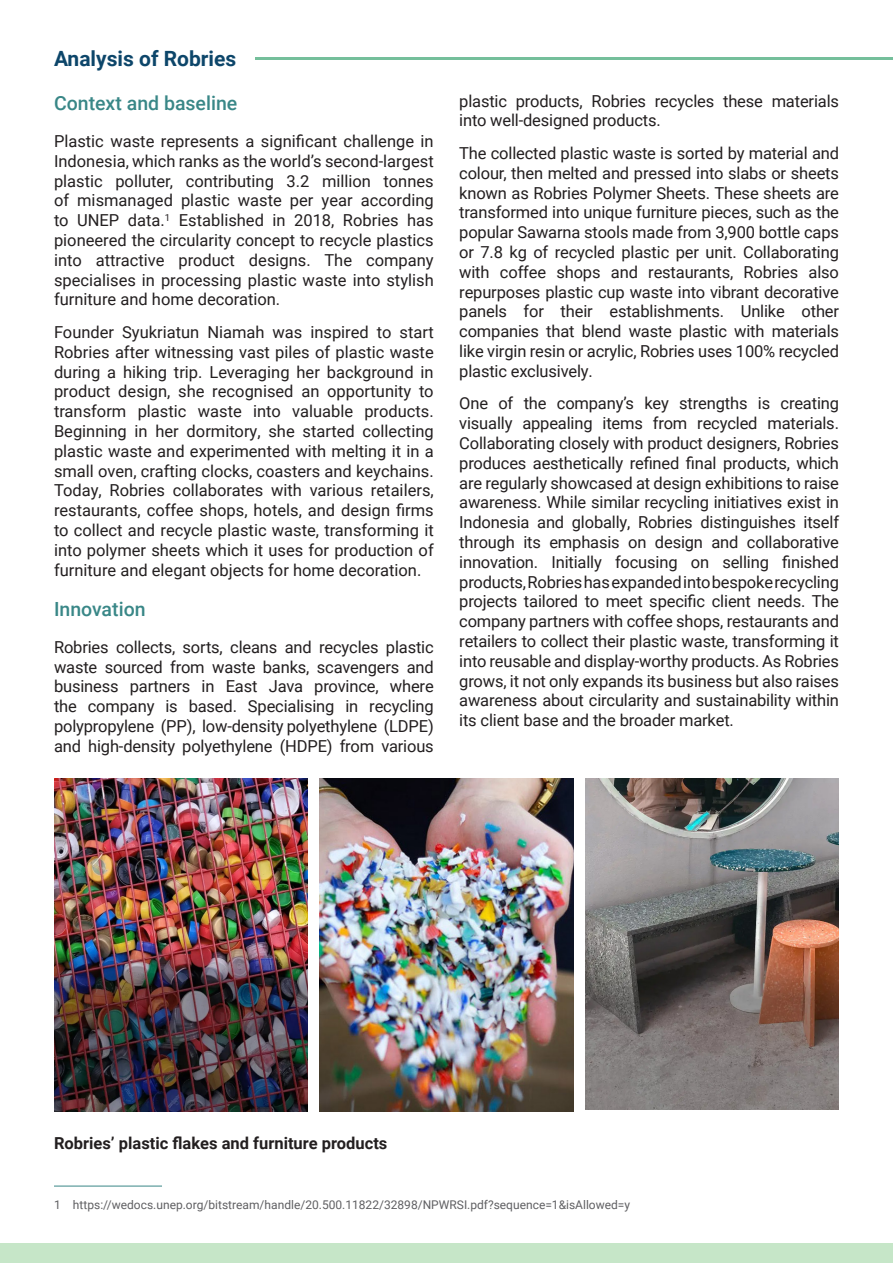
<style>
.page{position:relative;width:893px;height:1263px;background:#fff}
.page>*{position:absolute;margin:0;border:0;box-sizing:border-box;transform-origin:0 0}
.heading{font:700 21px "Roboto";color:#0d466a}
.heading_2{font:500 19.5px "Roboto";color:#398787}
.body{font:500 19.5px "Roboto";color:#398787}
.body-2{font:16.5px/19.8px "Roboto";letter-spacing:-.01em;color:#231f20;text-align:justify}
.body-3{font:700 16.5px "Roboto";color:#231f20}
.footnote{font:12px "Roboto";color:#5f5f62}
</style>
<div class="page">
<div style="left:0;top:1244px;width:893px;height:19px;background:#c6e6c8"></div>
<hr style="left:54px;top:1186px;width:108px;height:1px;background:#398787">
<hr style="left:256px;top:57px;width:637px;height:3px;background:#75bf9b">
<img style="left:320px;top:778px;width:253px;height:333px">
<img style="left:585px;top:778px;width:254px;height:331px">
<img style="left:54px;top:778px;width:254px;height:333px">
<p class="heading" style="left:54px;top:43px;width:184px">Analysis of Robries</p>
<p class="heading_2" style="left:54px;top:90px;width:185px">Context and baseline</p>
<p class="body-2" style="left:54px;top:131px;width:381px">Plastic waste represents a significant challenge in Indonesia, which ranks as the world’s second-largest plastic polluter, contributing 3.2 million tonnes of mismanaged plastic waste per year according to UNEP data.<sup>1</sup> Established in 2018, Robries has pioneered the circularity concept to recycle plastics into attractive product designs. The company specialises in processing plastic waste into stylish furniture and home decoration.</p>
<p class="body-2" style="left:54px;top:322px;width:381px">Founder Syukriatun Niamah was inspired to start Robries after witnessing vast piles of plastic waste during a hiking trip. Leveraging her background in product design, she recognised an opportunity to transform plastic waste into valuable products.<br>Beginning in her dormitory, she started collecting plastic waste and experimented with melting it in a small oven, crafting clocks, coasters and keychains.<br>Today, Robries collaborates with various retailers, restaurants, coffee shops, hotels, and design firms to collect and recycle plastic waste, transforming it into polymer sheets which it uses for production of furniture and elegant objects for home decoration.</p>
<p class="body" style="left:54px;top:595px;width:93px">Innovation</p>
<p class="body-2" style="left:54px;top:636px;width:381px">Robries collects, sorts, cleans and recycles plastic waste sourced from waste banks, scavengers and business partners in East Java province, where the company is based. Specialising in recycling polypropylene (PP), low-density polyethylene (LDPE) and high-density polyethylene (HDPE) from various</p>
<p class="body-2" style="left:459px;top:90px;width:381px">plastic products, Robries recycles these materials into well-designed products.</p>
<p class="body-2" style="left:459px;top:143px;width:381px">The collected plastic waste is sorted by material and colour, then melted and pressed into slabs or sheets known as Robries Polymer Sheets. These sheets are transformed into unique furniture pieces, such as the popular Sawarna stools made from 3,900 bottle caps or 7.8 kg of recycled plastic per unit. Collaborating with coffee shops and restaurants, Robries also repurposes plastic cup waste into vibrant decorative panels for their establishments. Unlike other companies that blend waste plastic with materials like virgin resin or acrylic, Robries uses 100% recycled plastic exclusively.</p>
<p class="body-2" style="left:459px;top:393px;width:381px">One of the company’s key strengths is creating visually appealing items from recycled materials.<br>Collaborating closely with product designers, Robries produces aesthetically refined final products, which are regularly showcased at design exhibitions to raise awareness. While similar recycling initiatives exist in Indonesia and globally, Robries distinguishes itself through its emphasis on design and collaborative innovation. Initially focusing on selling finished products, Robries has expanded into bespoke recycling projects tailored to meet specific client needs. The company partners with coffee shops, restaurants and retailers to collect their plastic waste, transforming it into reusable and display-worthy products. As Robries grows, it not only expands its business but also raises awareness about circularity and sustainability within its client base and the broader market.</p>
<p class="body-3" style="left:54px;top:1131px;width:335px">Robries’ plastic flakes and furniture products</p>
<p class="footnote" style="left:54px;top:1196px;width:578px">1 https://wedocs.unep.org/bitstream/handle/20.500.11822/32898/NPWRSI.pdf?sequence=1&amp;isAllowed=y</p>
</div>
